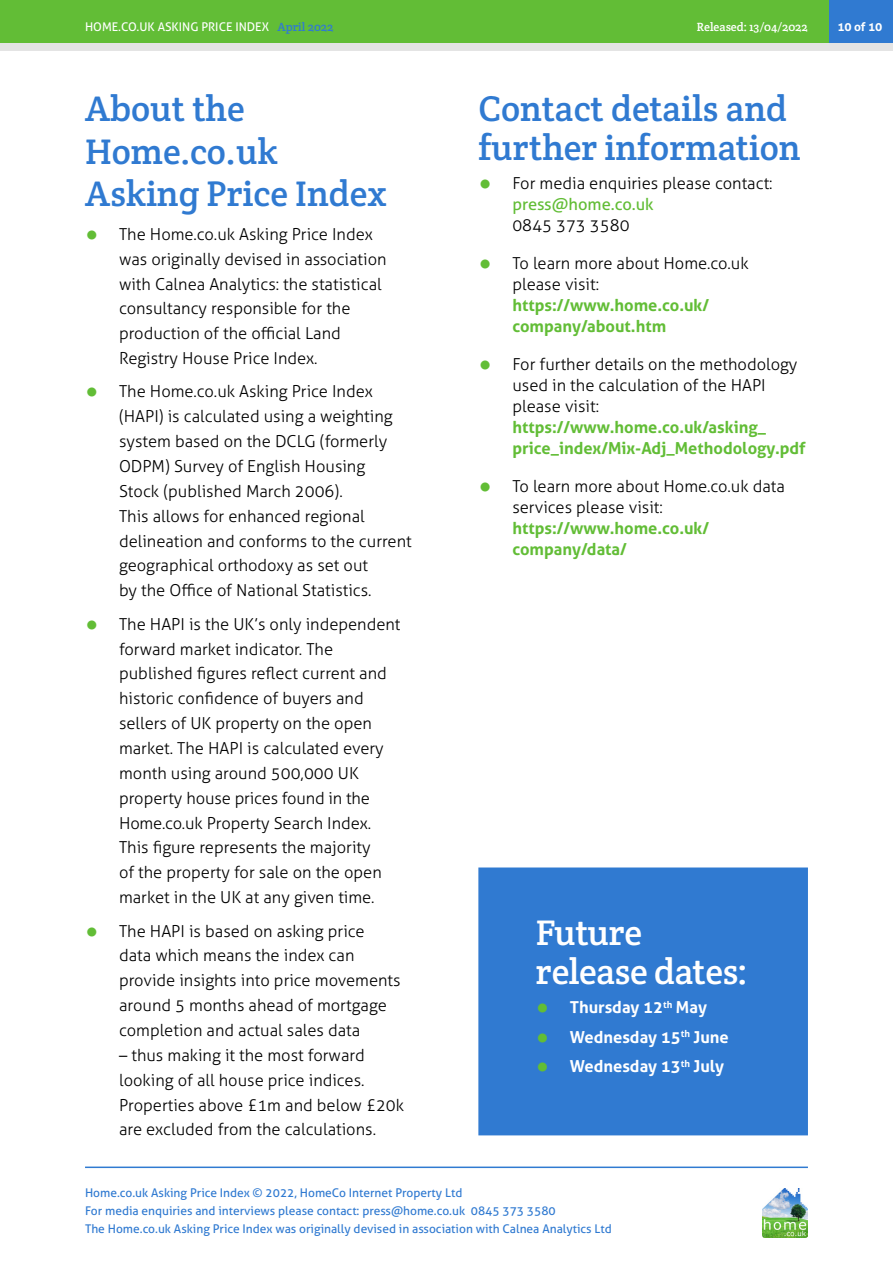
<style>
.page{position:relative;width:893px;height:1263px;background:#fff}
.page>*{position:absolute;margin:0;border:0;box-sizing:border-box;transform-origin:0 0}
.HAPI_subhead{font:36px/42.9px "Crete Round";color:#307ad1}
.HAPI_subhead-2{font:36px/39px "Crete Round";letter-spacing:-.01em;color:#fff}
.t1{font:300 16.5px/24.9px "Aller";color:#000}
.t2{font:700 16.5px/21px "Aller";color:#62bd36}
.t3{font:700 16.5px "Aller";color:#fff}
.t4{font:12px/18px "Aller";color:#307ad1}
.t5{font:12px "Aller";color:#fff}
.t6{font:12px "Crete Round";color:#fff}
.t7{font:700 12px "Aller";color:#fff}
.s1{font-family:"Crete Round";color:#307ad1}
.s2{font-weight:700;font-size:30px;color:#62bd36}
.s3{font-weight:400;color:#62bd36}
.s4{font-size:30px}
.s5{font-weight:300;color:#000}
.s6{font-weight:700;color:#62bd36}
.s7{font-size:30px;color:#62bd36}
</style>
<div class="page">
<hr style="left:85px;top:1166px;width:723px;height:2px;background:#307ad1">
<div style="left:0;top:0;width:893px;height:51px;background:#e4e4e4"></div>
<div style="left:0;top:0;width:893px;height:43px;background:#62bd36"></div>
<img style="left:762px;top:1188px;width:46px;height:49px">
<div style="left:829px;top:0;width:64px;height:43px;background:#307ad1"></div>
<div style="left:478px;top:867px;width:330px;height:268px;background:#307ad1;border:2px solid #307ad1"></div>
<p class="t5" style="left:85px;top:19px;width:250px">HOME.CO.UK ASKING PRICE INDEX <span class="s1">April 2022</span></p>
<p class="t6" style="left:697px;top:19px;width:113px">Released: 13/04/2022</p>
<p class="t7" style="left:837px;top:19px;width:46px">10 of 10</p>
<p class="HAPI_subhead" style="left:85px;top:86px;width:303px">About the<br>Home.co.uk<br>Asking Price Index</p>
<p class="t1" style="left:119px;top:221px;width:269px;text-indent:-34px"><span class="s2">•</span> The Home.co.uk Asking Price Index was originally devised in association with Calnea Analytics: the statistical consultancy responsible for the production of the official Land Registry House Price Index.</p>
<p class="t1" style="left:119px;top:379px;width:294px;text-indent:-34px"><span class="s2">•</span> The Home.co.uk Asking Price Index (HAPI) is calculated using a weighting system based on the DCLG (formerly ODPM) Survey of English Housing<br>Stock (published March 2006).<br>This allows for enhanced regional delineation and conforms to the current geographical orthodoxy as set out<br>by the Office of National Statistics.</p>
<p class="t1" style="left:119px;top:611px;width:283px;text-indent:-34px"><span class="s2">•</span> The HAPI is the UK’s only independent forward market indicator. The published figures reflect current and historic confidence of buyers and sellers of UK property on the open market. The HAPI is calculated every month using around 500,000 UK property house prices found in the Home.co.uk Property Search Index.<br>This figure represents the majority<br>of the property for sale on the open market in the UK at any given time.</p>
<p class="t1" style="left:119px;top:918px;width:283px;text-indent:-34px"><span class="s2">•</span> The HAPI is based on asking price data which means the index can provide insights into price movements around 5 months ahead of mortgage completion and actual sales data</p>
<p class="t1" style="left:119px;top:1042px;width:287px">– thus making it the most forward looking of all house price indices.<br>Properties above £1m and below £20k are excluded from the calculations.</p>
<p class="HAPI_subhead" style="left:478px;top:88px;width:324px;line-height:39px">Contact details and further information</p>
<p class="t1" style="left:512px;top:173px;width:262px;line-height:21px;text-indent:-34px"><span class="s2">•</span> For media enquiries please contact: <span class="s3">press@home.co.uk<br></span>0845 373 3580</p>
<p class="t2" style="left:512px;top:253px;width:238px;text-indent:-34px"><span class="s4">•</span> <span class="s5">To learn more about Home.co.uk please visit: </span>https://www.home.co.uk/ company/about.htm</p>
<p class="t1" style="left:512px;top:354px;width:295px;line-height:21px;text-indent:-34px"><span class="s2">•</span> For further details on the methodology used in the calculation of the HAPI please visit: <span class="s6">https://www.home.co.uk/asking_ price_index/Mix-Adj_Methodology.pdf</span></p>
<p class="t1" style="left:512px;top:476px;width:274px;line-height:21px;text-indent:-34px"><span class="s2">•</span> To learn more about Home.co.uk data services please visit: <span class="s6">https://www.home.co.uk/ company/data/</span></p>
<p class="HAPI_subhead-2" style="left:536px;top:912px;width:214px">Future release dates:</p>
<p class="t3" style="left:536px;top:997px;width:173px"><span class="s7">•</span> Thursday 12<sup>th</sup> May</p>
<p class="t3" style="left:536px;top:1026px;width:195px"><span class="s7">•</span> Wednesday 15<sup>th</sup> June</p>
<p class="t3" style="left:536px;top:1056px;width:190px"><span class="s7">•</span> Wednesday 13<sup>th</sup> July</p>
<p class="t4" style="left:85px;top:1184px;width:528px">Home.co.uk Asking Price Index © 2022, HomeCo Internet Property Ltd<br>For media enquiries and interviews please contact: press@home.co.uk 0845 373 3580<br>The Home.co.uk Asking Price Index was originally devised in association with Calnea Analytics Ltd</p>
</div>
